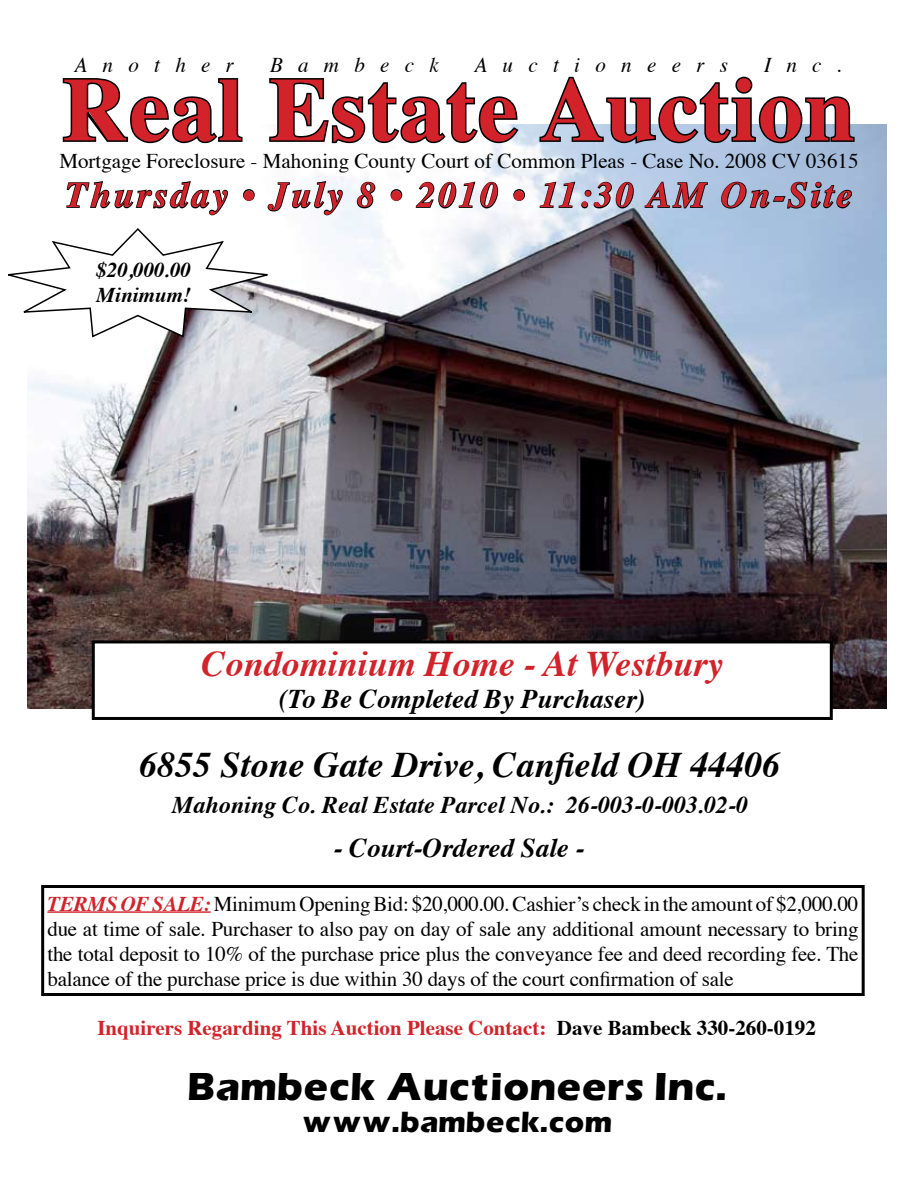
<style>
.page{position:relative;width:918px;height:1188px;background:#fff}
.page>*{position:absolute;margin:0;border:0;box-sizing:border-box;transform-origin:0 0}
.t1{font:700 90px "Times";letter-spacing:.02em;color:#d2232a}
.t2{font:italic 700 36px "Times";color:#000}
.t3{font:italic 700 36px "Times";letter-spacing:.08em;color:#d2232a}
.t4{font:italic 700 36px "Times";color:#d2232a}
.t5{font:700 36px "Eras";color:#000}
.t6{font:italic 700 27px "Times";color:#000}
.t7{font:700 27px "Eras";color:#000}
.t8{font:italic 700 24px "Times";color:#000}
.t9{font:21px/25.2px "Times";color:#000;text-align:justify}
.t10{font:700 21px "Times";color:#d2232a}
.t11{font:italic 21px "Times";letter-spacing:.73em;color:#000}
.t12{font:italic 700 21px/25.2px "Times";color:#000}
.s1{font-weight:700;font-style:italic;color:#d2232a}
.s2{color:#000}
</style>
<div class="page">
<img style="left:28px;top:125px;width:859px;height:583px">
<svg style="left:61px;top:78px;width:183px;height:67px"></svg>
<svg style="left:268px;top:78px;width:252px;height:67px"></svg>
<svg style="left:538px;top:76px;width:318px;height:70px"></svg>
<svg style="left:66px;top:174px;width:163px;height:42px"></svg>
<svg style="left:242px;top:188px;width:14px;height:14px"></svg>
<svg style="left:266px;top:180px;width:78px;height:36px"></svg>
<svg style="left:356px;top:181px;width:20px;height:28px"></svg>
<svg style="left:390px;top:188px;width:13px;height:14px"></svg>
<svg style="left:415px;top:181px;width:84px;height:28px"></svg>
<svg style="left:512px;top:188px;width:14px;height:14px"></svg>
<svg style="left:539px;top:181px;width:96px;height:28px;background:#a0abb7"></svg>
<svg style="left:644px;top:178px;width:65px;height:31px;background:#8696ab"></svg>
<svg style="left:720px;top:181px;width:133px;height:29px;background:#7e91a8"></svg>
<hr style="left:47px;top:911px;width:164px;height:2px;background:#d2232a">
<div style="left:41px;top:885px;width:824px;height:111px;border:3px solid #000"></div>
<svg style="left:8px;top:227px;width:268px;height:112px"></svg>
<div style="left:93px;top:642px;width:738px;height:76px;background:#fff"></div>
<div style="left:92px;top:640px;width:741px;height:80px;border:3px solid #000"></div>
<p class="t11" style="left:74px;top:46px;width:161px">Another</p>
<p class="t11" style="left:270px;top:46px;width:170px">Bambeck</p>
<p class="t11" style="left:474px;top:46px;width:255px">Auctioneers</p>
<p class="t11" style="left:764px;top:46px;width:80px">Inc.</p>
<h1 class="t1" style="left:63px;top:24px;width:794px">Real Estate Auction</h1>
<p class="t9" style="left:59px;top:146px;width:801px">Mortgage Foreclosure - Mahoning County Court of Common Pleas - Case No. 2008 CV 03615</p>
<h2 class="t3" style="left:66px;top:161px;width:788px">Thursday • July 8 • 2010 • 11:30 AM On-Site</h2>
<p class="t12" style="left:96px;top:256px;width:96px">$20,000.00<br>Minimum!</p>
<h2 class="t4" style="left:202px;top:630px;width:523px">Condominium Home - At Westbury</h2>
<p class="t6" style="left:279px;top:674px;width:368px">(To Be Completed By Purchaser)</p>
<h2 class="t2" style="left:140px;top:731px;width:643px">6855 Stone Gate Drive, Canfield OH 44406</h2>
<p class="t8" style="left:172px;top:782px;width:578px">Mahoning Co. Real Estate Parcel No.: 26-003-0-003.02-0</p>
<p class="t6" style="left:333px;top:823px;width:253px">- Court-Ordered Sale -</p>
<p class="t9" style="left:47px;top:889px;width:813px"><span class="s1">TERMS OF SALE:</span> Minimum Opening Bid: $20,000.00. Cashier’s check in the amount of $2,000.00 due at time of sale. Purchaser to also pay on day of sale any additional amount necessary to bring the total deposit to 10% of the purchase price plus the conveyance fee and deed recording fee. The balance of the purchase price is due within 30 days of the court confirmation of sale</p>
<p class="t10" style="left:97px;top:1008px;width:720px">Inquirers Regarding This Auction Please Contact: <span class="s2">Dave Bambeck 330-260-0192</span></p>
<h2 class="t5" style="left:187px;top:1061px;width:541px">Bambeck Auctioneers Inc.</h2>
<p class="t7" style="left:302px;top:1103px;width:312px">www.bambeck.com</p>
</div>
